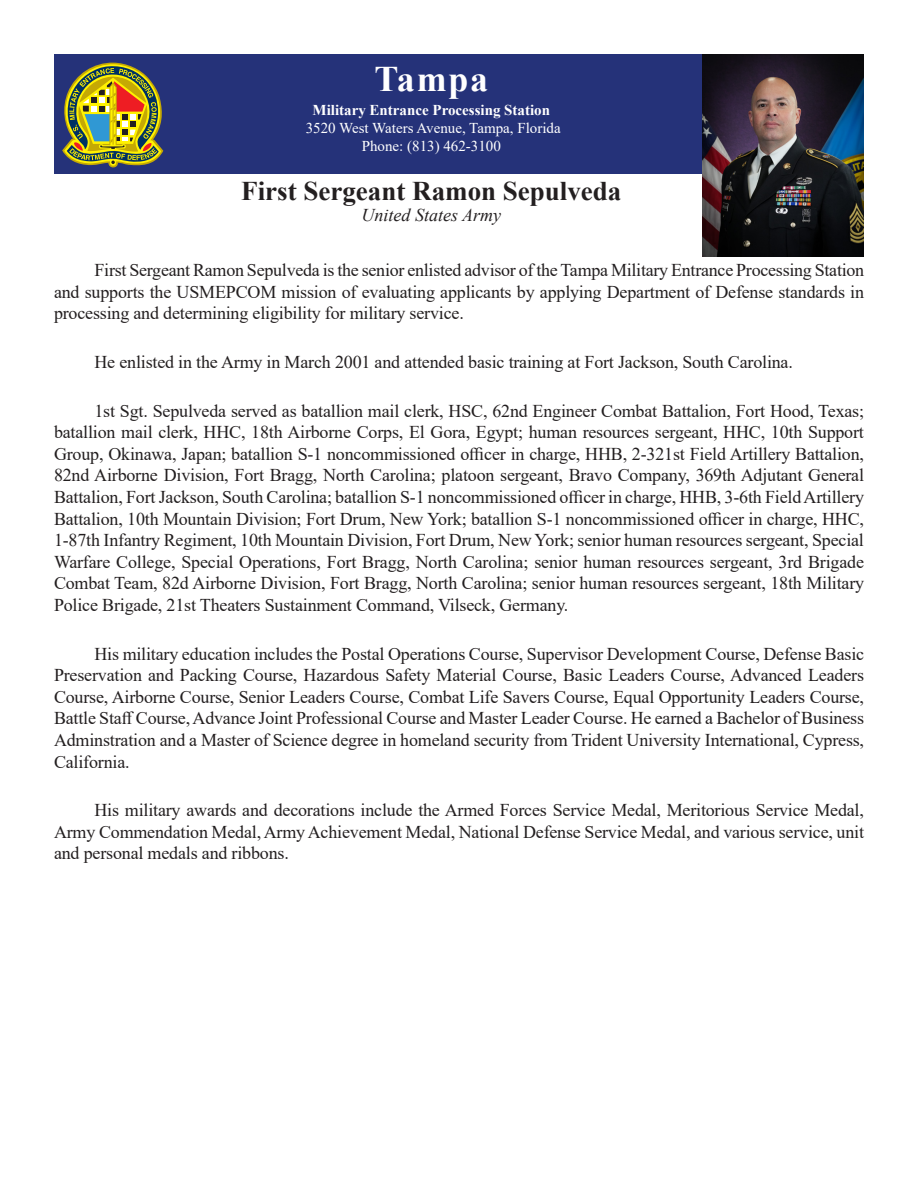
<style>
.page{position:relative;width:918px;height:1188px;background:#fff}
.page>*{position:absolute;margin:0;border:0;box-sizing:border-box;transform-origin:0 0}
.t1{font:700 36px "Times New Roman";letter-spacing:.05em;color:#fff}
.t2{font:700 27px "Times New Roman";color:#231f20}
.t3{font:18px/21.6px "Times New Roman";letter-spacing:-.01em;color:#231f20;text-align:justify}
.t4{font:italic 18px "Times New Roman";color:#231f20}
.t5{font:15px "Times New Roman";color:#fff}
.t6{font:700 15px "Times New Roman";color:#fff}
</style>
<div class="page">
<div style="left:54px;top:54px;width:810px;height:120px;background:#253279"></div>
<svg style="left:62px;top:63px;width:101px;height:104px"></svg>
<img style="left:702px;top:54px;width:162px;height:203px">
<p class="t1" style="left:374px;top:53px;width:115px">Tampa</p>
<p class="t6" style="left:313px;top:100px;width:239px">Military Entrance Processing Station</p>
<p class="t5" style="left:306px;top:118px;width:256px">3520 West Waters Avenue, Tampa, Florida</p>
<p class="t5" style="left:362px;top:136px;width:141px">Phone: (813) 462-3100</p>
<p class="t2" style="left:241px;top:171px;width:382px">First Sergeant Ramon Sepulveda</p>
<p class="t4" style="left:362px;top:203px;width:141px">United States Army</p>
<p class="t3" style="left:54px;top:259px;width:812px;text-indent:40px">First Sergeant Ramon Sepulveda is the senior enlisted advisor of the Tampa Military Entrance Processing Station and supports the USMEPCOM mission of evaluating applicants by applying Department of Defense standards in processing and determining eligibility for military service.</p>
<p class="t3" style="left:94px;top:351px;width:700px">He enlisted in the Army in March 2001 and attended basic training at Fort Jackson, South Carolina.</p>
<p class="t3" style="left:54px;top:399px;width:812px;text-indent:40px">1st Sgt. Sepulveda served as batallion mail clerk, HSC, 62nd Engineer Combat Battalion, Fort Hood, Texas; batallion mail clerk, HHC, 18th Airborne Corps, El Gora, Egypt; human resources sergeant, HHC, 10th Support Group, Okinawa, Japan; batallion S-1 noncommissioned officer in charge, HHB, 2-321st Field Artillery Battalion, 82nd Airborne Division, Fort Bragg, North Carolina; platoon sergeant, Bravo Company, 369th Adjutant General Battalion, Fort Jackson, South Carolina; batallion S-1 noncommissioned officer in charge, HHB, 3-6th Field Artillery Battalion, 10th Mountain Division; Fort Drum, New York; batallion S-1 noncommissioned officer in charge, HHC, 1-87th Infantry Regiment, 10th Mountain Division, Fort Drum, New York; senior human resources sergeant, Special Warfare College, Special Operations, Fort Bragg, North Carolina; senior human resources sergeant, 3rd Brigade Combat Team, 82d Airborne Division, Fort Bragg, North Carolina; senior human resources sergeant, 18th Military Police Brigade, 21st Theaters Sustainment Command, Vilseck, Germany.</p>
<p class="t3" style="left:54px;top:642px;width:812px;text-indent:40px">His military education includes the Postal Operations Course, Supervisor Development Course, Defense Basic Preservation and Packing Course, Hazardous Safety Material Course, Basic Leaders Course, Advanced Leaders Course, Airborne Course, Senior Leaders Course, Combat Life Savers Course, Equal Opportunity Leaders Course, Battle Staff Course, Advance Joint Professional Course and Master Leader Course. He earned a Bachelor of Business Adminstration and a Master of Science degree in homeland security from Trident University International, Cypress, California.</p>
<p class="t3" style="left:54px;top:799px;width:812px;text-indent:40px">His military awards and decorations include the Armed Forces Service Medal, Meritorious Service Medal, Army Commendation Medal, Army Achievement Medal, National Defense Service Medal, and various service, unit and personal medals and ribbons.</p>
</div>
